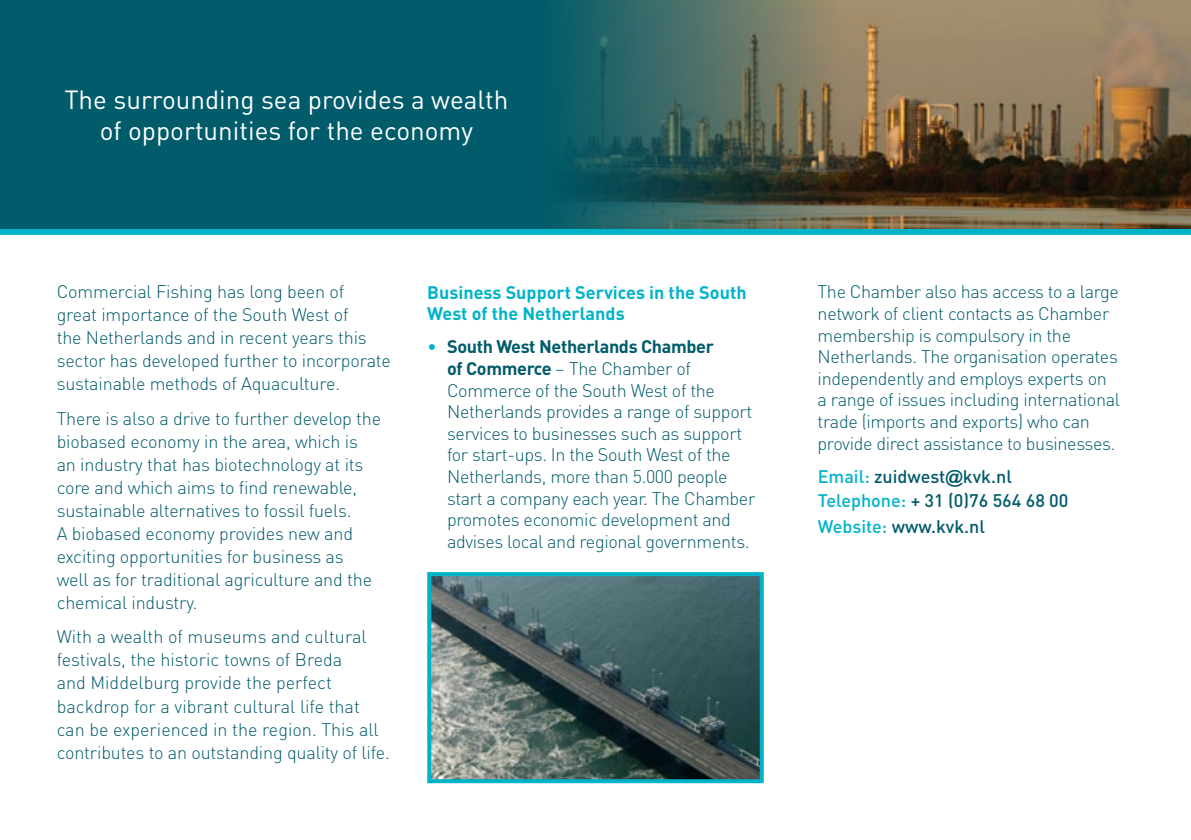
<style>
.page{position:relative;width:1191px;height:840px;background:#fff}
.page>*{position:absolute;margin:0;border:0;box-sizing:border-box;transform-origin:0 0}
.t1{font:26px/31.2px "DIN";color:#fff;text-align:center}
.t2{font:300 18px/21.6px "DIN";letter-spacing:-.02em;color:#005b6b}
.t3{font:300 18px/23px "DIN";color:#005b6b}
.t4{font:500 18px/25.2px "DIN";color:#005b6b}
.t5{font:700 18px/21.6px "DIN";color:#00b3c9}
.s1{color:#00b3c9}
.s2{font-weight:700}
.s3{font-family:"Arial CE";font-weight:700}
</style>
<div class="page">
<div style="left:0;top:0;width:1191px;height:232px;background:#005b6b"></div>
<img style="left:562px;top:0;width:629px;height:229px">
<div style="left:0;top:229px;width:1191px;height:6px;background:#00b3c9"></div>
<img style="left:432px;top:576px;width:326px;height:201px">
<div style="left:427px;top:571px;width:336px;height:211px;border:4px solid #00b3c9"></div>
<h1 class="t1" style="left:64px;top:83px;width:445px">The surrounding sea provides a wealth of opportunities for the economy</h1>
<p class="t2" style="left:57px;top:280px;width:336px;line-height:23px">Commercial Fishing has long been of<br>great importance of the South West of<br>the Netherlands and in recent years this sector has developed further to incorporate sustainable methods of Aquaculture.</p>
<p class="t2" style="left:57px;top:406px;width:326px;line-height:23px">There is also a drive to further develop the biobased economy in the area, which is an industry that has biotechnology at its core and which aims to find renewable, sustainable alternatives to fossil fuels.<br>A biobased economy provides new and exciting opportunities for business as<br>well as for traditional agriculture and the chemical industry.</p>
<p class="t3" style="left:57px;top:625px;width:334px">With a wealth of museums and cultural festivals, the historic towns of Breda<br>and Middelburg provide the perfect backdrop for a vibrant cultural life that can be experienced in the region. This all contributes to an outstanding quality of life.</p>
<p class="t5" style="left:427px;top:280px;width:321px">Business Support Services in the South<br>West of the Netherlands</p>
<p class="t2" style="left:447px;top:336px;width:310px;text-indent:-20px"><span class="s1">•</span> <span class="s2">South West Netherlands Chamber<br>of Commerce</span> – The Chamber of Commerce of the South West of the Netherlands provides a range of support services to businesses such as support for start-ups. In the South West of the Netherlands, more than 5.000 people start a company each year. The Chamber promotes economic development and advises local and regional governments.</p>
<p class="t2" style="left:817px;top:281px;width:304px">The Chamber also has access to a large network of client contacts as Chamber membership is compulsory in the Netherlands. The organisation operates independently and employs experts on a range of issues including international trade (imports and exports) who can provide direct assistance to businesses.</p>
<p class="t4" style="left:817px;top:462px;width:252px"><span class="s1">Email:</span> zuidwest<span class="s3">@</span>kvk.nl<br><span class="s1">Telephone:</span> + 31 (0)76 564 68 00<br><span class="s1">Website:</span> www.kvk.nl</p>
</div>
